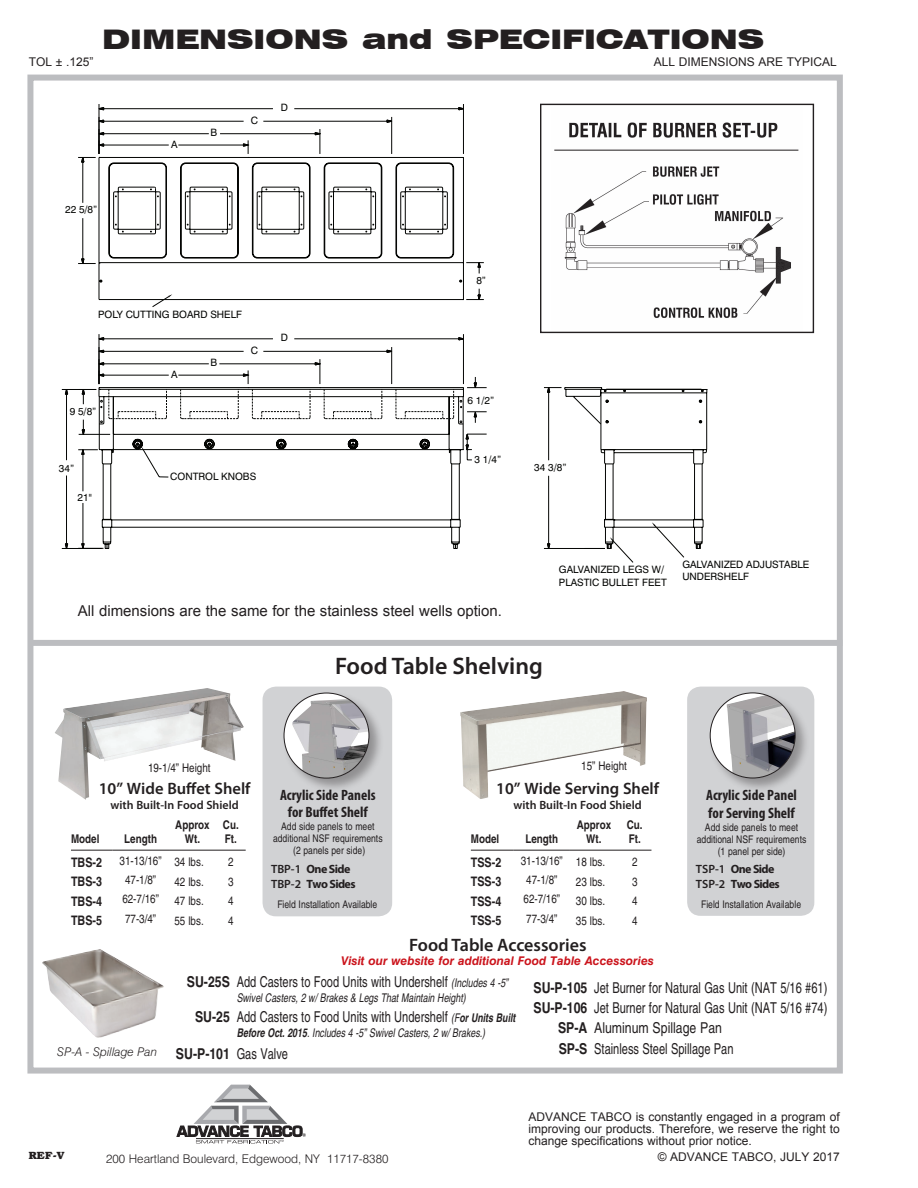
<style>
.page{position:relative;width:918px;height:1188px;background:#fff}
.page>*{position:absolute;margin:0;border:0;box-sizing:border-box;transform-origin:0 0}
.t1{font:900 expanded 27px "Swiss 721 BT";color:#231f20}
.t2{font:600 24px "Myriad Pro";color:#231f20}
.t3{font:600 18px "Myriad Pro";color:#231f20}
.t4{font:600 16.5px "Myriad Pro";color:#231f20}
.t5{font:condensed 15px "Helvetica";color:#231f20;scale:.9 1}
.t6{font:700 condensed 15px/16.5px "Myriad Pro";color:#231f20;text-align:center}
.t7{font:15px "Arial";color:#231f20}
.t8{font:condensed 15px "Helvetica";color:#231f20}
.t9{font:700 condensed 15px "Helvetica";color:#231f20}
.t10{font:700 condensed 13.2px "Helvetica";color:#231f20}
.t11{font:12px/12px "Arial";color:#231f20;text-align:justify}
.t12{font:condensed 12px "Helvetica";color:#231f20}
.t13{font:italic condensed 12px "Helvetica";color:#231f20;scale:.9 1}
.t14{font:700 condensed 12px/14.4px "Helvetica";color:#231f20;text-align:center}
.t15{font:700 12px/15px "Myriad Pro";letter-spacing:-.05em;color:#231f20}
.t16{font:italic 700 12px "Swiss 721 BT";color:#cb141c}
.t17{font:600 12px "Myriad Pro";color:#231f20}
.t18{font:300 12px "Swiss 721 BT";color:#231f20}
.t19{font:italic 300 12px "Swiss 721 BT";color:#231f20}
.t20{font:condensed 10.5px/12px "Helvetica";color:#231f20;text-align:center}
.t21{font:700 10.5px "Bookman";color:#231f20}
.t22{font:10.2px/12.1px "Swiss 721 BT";color:#040503}
.s1{font-weight:600}
.s2{font-weight:700}
.s3{font-style:italic;font-size:12px}
.s4{font-weight:700;font-style:italic;font-size:12px}
.s5{font-weight:400}
</style>
<div class="page">
<hr style="left:62px;top:389px;width:34px;height:1px;background:#040503">
<hr style="left:62px;top:548px;width:40px;height:1px;background:#040503">
<hr style="left:99px;top:104px;width:1px;height:50px;background:#040503">
<hr style="left:463px;top:104px;width:1px;height:50px;background:#040503">
<svg style="left:562px;top:333px;width:145px;height:216px"></svg>
<svg style="left:65px;top:107px;width:497px;height:442px"></svg>
<div style="left:27px;top:75px;width:816px;height:999px;border:6px solid #bcbdc0"></div>
<svg style="left:177px;top:1085px;width:129px;height:58px"></svg>
<div style="left:541px;top:104px;width:272px;height:228px;background:#fff"></div>
<img style="left:554px;top:122px;width:245px;height:196px">
<div style="left:540px;top:104px;width:274px;height:229px;border:1px solid #231f20"></div>
<img style="left:42px;top:949px;width:122px;height:89px">
<img style="left:55px;top:688px;width:189px;height:112px">
<div style="left:263px;top:687px;width:129px;height:229px;background:#d1d2d4;border-radius:14px"></div>
<div style="left:687px;top:687px;width:127px;height:229px;background:#d1d2d4;border-radius:14px"></div>
<img style="left:460px;top:691px;width:187px;height:108px">
<div style="left:282px;top:691px;width:102px;height:102px;background:#231f20;opacity:.37"></div>
<svg style="left:284px;top:693px;width:85px;height:85px"></svg>
<img style="left:292px;top:699px;width:77px;height:79px">
<div style="left:708px;top:691px;width:102px;height:102px;background:#231f20;opacity:.37"></div>
<div style="left:710px;top:693px;width:85px;height:85px;background:#fff;border-radius:50%"></div>
<img style="left:727px;top:695px;width:68px;height:83px">
<div style="left:28px;top:640px;width:814px;height:6px;background:#bcbdc0"></div>
<hr style="left:71px;top:850px;width:41px;height:1px;background:#231f20">
<hr style="left:112px;top:850px;width:57px;height:1px;background:#231f20">
<hr style="left:169px;top:850px;width:47px;height:1px;background:#231f20">
<hr style="left:216px;top:850px;width:30px;height:1px;background:#231f20">
<hr style="left:471px;top:850px;width:43px;height:1px;background:#231f20">
<hr style="left:514px;top:850px;width:56px;height:1px;background:#231f20">
<hr style="left:570px;top:850px;width:48px;height:1px;background:#231f20">
<hr style="left:618px;top:850px;width:33px;height:1px;background:#231f20">
<h1 class="t1" style="left:102px;top:23px;width:664px">DIMENSIONS and SPECIFICATIONS</h1>
<p class="t11" style="left:29px;top:56px;width:66px">TOL ± .125”</p>
<p class="t11" style="left:654px;top:56px;width:185px">ALL DIMENSIONS ARE TYPICAL</p>
<p class="t22" style="left:65px;top:204px;width:34px">22 5/8”</p>
<p class="t22" style="left:171px;top:138px;width:8px">A</p>
<p class="t22" style="left:211px;top:127px;width:8px">B</p>
<p class="t22" style="left:251px;top:114px;width:9px">C</p>
<p class="t22" style="left:281px;top:102px;width:9px">D</p>
<p class="t22" style="left:98px;top:309px;width:145px">POLY CUTTING BOARD SHELF</p>
<p class="t22" style="left:171px;top:368px;width:8px">A</p>
<p class="t22" style="left:211px;top:357px;width:8px">B</p>
<p class="t22" style="left:251px;top:344px;width:9px">C</p>
<p class="t22" style="left:70px;top:405px;width:28px">9 5/8”</p>
<p class="t22" style="left:59px;top:462px;width:17px">34”</p>
<p class="t22" style="left:78px;top:491px;width:16px">21"</p>
<p class="t22" style="left:170px;top:470px;width:88px">CONTROL KNOBS</p>
<p class="t22" style="left:281px;top:332px;width:9px">D</p>
<p class="t22" style="left:476px;top:274px;width:11px">8”</p>
<p class="t22" style="left:468px;top:394px;width:28px">6 1/2”</p>
<p class="t22" style="left:475px;top:453px;width:28px">3 1/4”</p>
<p class="t22" style="left:534px;top:461px;width:34px">34 3/8”</p>
<p class="t7" style="left:78px;top:601px;width:426px">All dimensions are the same for the stainless steel wells option.</p>
<h2 class="t2" style="left:335px;top:651px;width:209px">Food Table Shelving</h2>
<p class="t22" style="left:559px;top:564px;width:109px">GALVANIZED LEGS W/<br>PLASTIC BULLET FEET</p>
<p class="t22" style="left:682px;top:558px;width:128px">GALVANIZED ADJUSTABLE<br>UNDERSHELF</p>
<p class="t12" style="left:148px;top:761px;width:64px">19-1/4” Height</p>
<p class="t12" style="left:581px;top:758px;width:47px">15” Height</p>
<p class="t4" style="left:99px;top:778px;width:153px">10” Wide Buffet Shelf</p>
<p class="t17" style="left:110px;top:798px;width:130px">with Built-In Food Shield</p>
<p class="t4" style="left:496px;top:778px;width:164px">10” Wide Serving Shelf</p>
<p class="t17" style="left:514px;top:798px;width:130px">with Built-In Food Shield</p>
<p class="t6" style="left:280px;top:787px;width:97px">Acrylic Side Panels for Buffet Shelf</p>
<p class="t20" style="left:273px;top:820px;width:111px">Add side panels to meet additional NSF requirements (2 panels per side)</p>
<p class="t15" style="left:271px;top:861px;width:86px"><span class="s1">TBP-1</span> One Side<br><span class="s1">TBP-2</span> Two Sides</p>
<p class="t14" style="left:175px;top:817px;width:36px">Approx<br>Wt.</p>
<p class="t14" style="left:223px;top:817px;width:17px;text-align:left">Cu.<br>Ft.</p>
<p class="t14" style="left:577px;top:817px;width:36px">Approx<br>Wt.</p>
<p class="t14" style="left:627px;top:817px;width:17px;text-align:left">Cu.<br>Ft.</p>
<p class="t14" style="left:71px;top:832px;width:30px">Model</p>
<p class="t14" style="left:124px;top:832px;width:34px">Length</p>
<p class="t14" style="left:471px;top:832px;width:30px">Model</p>
<p class="t14" style="left:525px;top:832px;width:34px">Length</p>
<p class="t10" style="left:71px;top:854px;width:33px">TBS-2</p>
<p class="t12" style="left:120px;top:854px;width:86px">31-13/16” 34 lbs.</p>
<p class="t12" style="left:228px;top:855px;width:7px">2</p>
<p class="t10" style="left:71px;top:874px;width:33px">TBS-3</p>
<p class="t12" style="left:125px;top:873px;width:33px">47-1/8”</p>
<p class="t12" style="left:174px;top:874px;width:31px">42 lbs.</p>
<p class="t12" style="left:228px;top:874px;width:7px">3</p>
<p class="t10" style="left:71px;top:893px;width:33px">TBS-4</p>
<p class="t12" style="left:122px;top:892px;width:38px">62-7/16”</p>
<p class="t12" style="left:175px;top:894px;width:31px">47 lbs.</p>
<p class="t12" style="left:228px;top:894px;width:7px">4</p>
<p class="t10" style="left:71px;top:913px;width:33px">TBS-5</p>
<p class="t12" style="left:125px;top:912px;width:33px">77-3/4”</p>
<p class="t12" style="left:174px;top:913px;width:31px">55 lbs.</p>
<p class="t12" style="left:228px;top:913px;width:7px">4</p>
<p class="t10" style="left:471px;top:854px;width:32px">TSS-2</p>
<p class="t12" style="left:521px;top:854px;width:86px">31-13/16” 18 lbs.</p>
<p class="t12" style="left:632px;top:855px;width:7px">2</p>
<p class="t10" style="left:471px;top:874px;width:32px">TSS-3</p>
<p class="t12" style="left:526px;top:873px;width:33px">47-1/8”</p>
<p class="t12" style="left:576px;top:874px;width:31px">23 lbs.</p>
<p class="t12" style="left:632px;top:874px;width:7px">3</p>
<p class="t10" style="left:471px;top:893px;width:32px">TSS-4</p>
<p class="t12" style="left:524px;top:892px;width:38px">62-7/16”</p>
<p class="t12" style="left:576px;top:894px;width:31px">30 lbs.</p>
<p class="t12" style="left:632px;top:894px;width:7px">4</p>
<p class="t10" style="left:471px;top:913px;width:32px">TSS-5</p>
<p class="t12" style="left:526px;top:912px;width:33px">77-3/4”</p>
<p class="t12" style="left:576px;top:913px;width:31px">35 lbs.</p>
<p class="t12" style="left:632px;top:913px;width:7px">4</p>
<p class="t20" style="left:277px;top:899px;width:102px">Field Installation Available</p>
<p class="t3" style="left:409px;top:933px;width:179px">Food Table Accessories</p>
<p class="t16" style="left:342px;top:953px;width:314px">Visit our website for additional Food Table Accessories</p>
<p class="t6" style="left:706px;top:786px;width:92px;line-height:18px;text-align:left">Acrylic Side Panel for Serving Shelf</p>
<p class="t20" style="left:697px;top:822px;width:111px">Add side panels to meet additional NSF requirements (1 panel per side)</p>
<p class="t15" style="left:696px;top:862px;width:85px;line-height:14.4px"><span class="s1">TSP-1</span> One Side<br><span class="s1">TSP-2</span> Two Sides</p>
<p class="t20" style="left:701px;top:898px;width:102px">Field Installation Available</p>
<p class="t19" style="left:57px;top:1044px;width:101px">SP-A - Spillage Pan</p>
<p class="t5" style="left:187px;top:973px;width:359px"><span class="s2">SU-25S</span> Add Casters to Food Units with Undershelf <span class="s3">(Includes 4 -5”</span></p>
<p class="t13" style="left:237px;top:991px;width:256px">Swivel Casters, 2 w/ Brakes &amp; Legs That Maintain Height)</p>
<p class="t5" style="left:195px;top:1008px;width:358px"><span class="s2">SU-25</span> Add Casters to Food Units with Undershelf <span class="s3">(F</span><span class="s4">or Units Built</span></p>
<p class="t13" style="left:237px;top:1026px;width:278px"><span class="s2">Before Oct. 2015</span>. Includes 4 -5” Swivel Casters, 2 w/ Brakes.)</p>
<p class="t9" style="left:176px;top:1045px;width:114px">SU-P-101 <span class="s5">Gas Valve</span></p>
<p class="t5" style="left:533px;top:979px;width:328px"><span class="s2">SU-P-105</span> Jet Burner for Natural Gas Unit (NAT 5/16 #61)</p>
<p class="t5" style="left:533px;top:999px;width:328px"><span class="s2">SU-P-106</span> Jet Burner for Natural Gas Unit (NAT 5/16 #74)</p>
<p class="t8" style="left:558px;top:1019px;width:165px"><span class="s2">SP-A</span> Aluminum Spillage Pan</p>
<p class="t5" style="left:559px;top:1040px;width:196px"><span class="s2">SP-S</span> Stainless Steel Spillage Pan</p>
<p class="t11" style="left:528px;top:1111px;width:313px">ADVANCE TABCO is constantly engaged in a program of improving our products. Therefore, we reserve the right to change specifications without prior notice.</p>
<p class="t21" style="left:29px;top:1149px;width:37px">REF-V</p>
<p class="t18" style="left:106px;top:1152px;width:284px">200 Heartland Boulevard, Edgewood, NY 11717-8380</p>
<p class="t11" style="left:658px;top:1151px;width:184px">© ADVANCE TABCO, JULY 2017</p>
</div>
